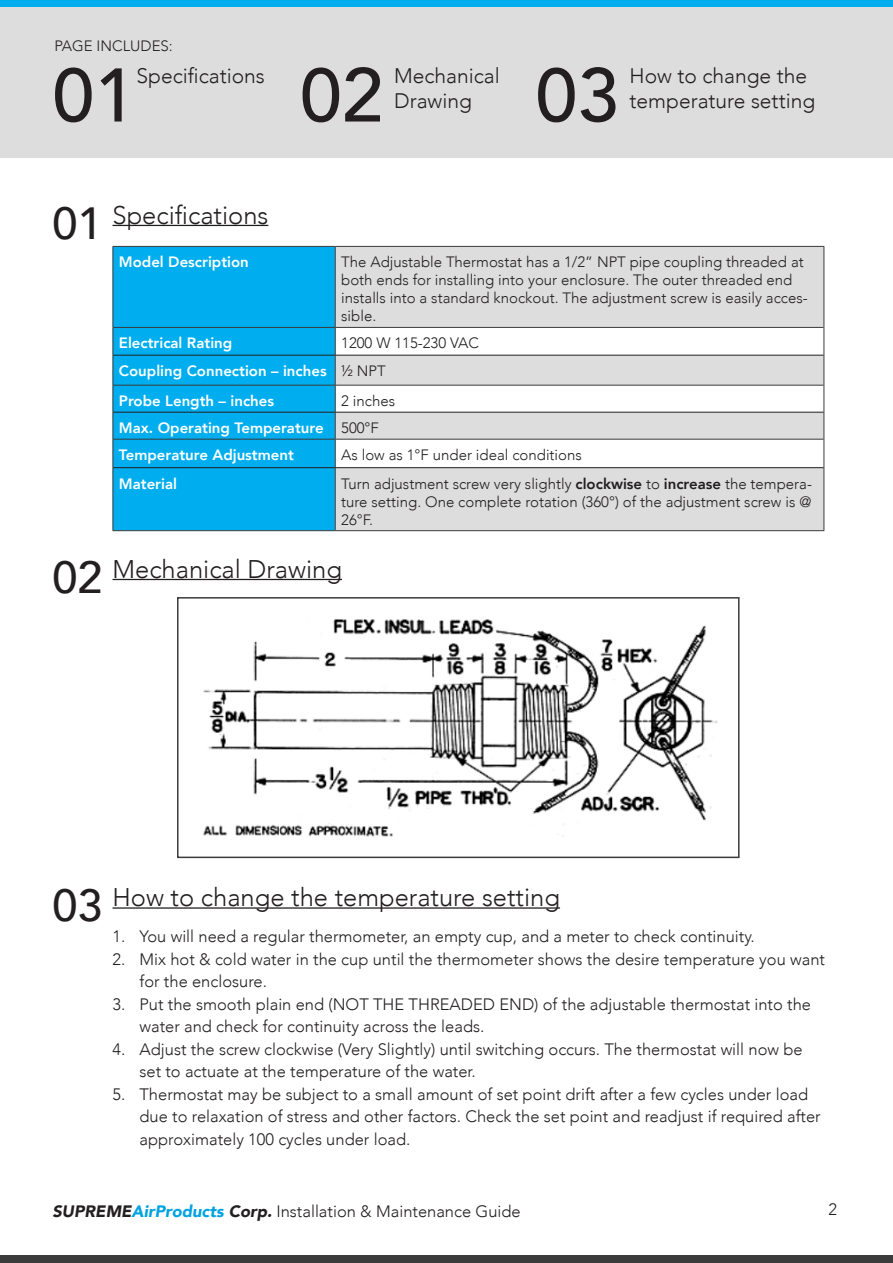
<style>
.page{position:relative;width:893px;height:1263px;background:#fff}
.page>*{position:absolute;margin:0;border:0;box-sizing:border-box;transform-origin:0 0}
.t1{font:500 75px "Avenir";color:#231f20}
.t2{font:500 45px "Avenir";color:#231f20}
.t3{font:300 25.5px "Avenir";color:#231f20}
.t4{font:300 21px "Avenir";color:#231f20}
.t5{font:300 16.5px/22.5px "Avenir";color:#231f20}
.t6{font:300 15px/18px "Avenir";color:#231f20}
.t7{font:800 15px "Avenir";color:#fff}
.s1{font-weight:800}
.s2{font-weight:900;font-style:italic}
.s3{font-weight:900;font-style:italic;color:#00a3e2}
</style>
<div class="page">
<div style="left:0;top:0;width:892px;height:8px;background:#00aeef"></div>
<div style="left:0;top:1255px;width:892px;height:8px;background:#3b3b3b"></div>
<div style="left:0;top:8px;width:892px;height:150px;background:#ddd"></div>
<img style="left:186px;top:578px;width:532px;height:259px">
<hr style="left:112px;top:225px;width:156px;height:1px;background:#231f20">
<hr style="left:892px;top:8px;width:1px;height:150px;background:#ddd">
<hr style="left:112px;top:579px;width:230px;height:1px;background:#231f20">
<hr style="left:112px;top:907px;width:448px;height:2px;background:#231f20">
<div style="left:177px;top:597px;width:563px;height:261px;border:2px solid #3b3b3b"></div>
<div style="left:113px;top:247px;width:222px;height:283px;background:#00aeef"></div>
<svg style="left:336px;top:247px;width:488px;height:283px;fill:#ddd"></svg>
<hr style="left:112px;top:246px;width:223px;height:1px;background:#3b3b3b">
<hr style="left:112px;top:247px;width:1px;height:80px;background:#3b3b3b">
<hr style="left:335px;top:246px;width:489px;height:1px;background:#3b3b3b">
<hr style="left:824px;top:247px;width:1px;height:80px;background:#3b3b3b">
<svg style="left:112px;top:327px;width:1px;height:28px"></svg>
<svg style="left:824px;top:327px;width:1px;height:28px"></svg>
<hr style="left:112px;top:355px;width:1px;height:30px;background:#3b3b3b">
<hr style="left:824px;top:355px;width:1px;height:30px;background:#3b3b3b">
<svg style="left:112px;top:385px;width:1px;height:83px"></svg>
<svg style="left:824px;top:385px;width:1px;height:83px"></svg>
<hr style="left:112px;top:468px;width:1px;height:62px;background:#3b3b3b">
<hr style="left:824px;top:468px;width:1px;height:62px;background:#3b3b3b">
<hr style="left:112px;top:530px;width:223px;height:1px;background:#3b3b3b">
<hr style="left:335px;top:530px;width:489px;height:1px;background:#3b3b3b">
<hr style="left:335px;top:247px;width:1px;height:80px;background:#3b3b3b">
<hr style="left:113px;top:327px;width:222px;height:1px;background:#3b3b3b">
<hr style="left:335px;top:327px;width:489px;height:1px;background:#3b3b3b">
<svg style="left:335px;top:328px;width:1px;height:27px"></svg>
<hr style="left:335px;top:355px;width:1px;height:30px;background:#3b3b3b">
<hr style="left:113px;top:385px;width:222px;height:1px;background:#3b3b3b">
<hr style="left:335px;top:385px;width:489px;height:1px;background:#3b3b3b">
<hr style="left:113px;top:439px;width:222px;height:1px;background:#3b3b3b">
<hr style="left:335px;top:439px;width:489px;height:1px;background:#3b3b3b">
<svg style="left:335px;top:385px;width:1px;height:82px"></svg>
<hr style="left:335px;top:468px;width:1px;height:62px;background:#3b3b3b">
<hr style="left:113px;top:355px;width:222px;height:1px;background:#231f20">
<hr style="left:335px;top:355px;width:489px;height:1px;background:#231f20">
<hr style="left:113px;top:412px;width:222px;height:1px;background:#231f20">
<hr style="left:335px;top:412px;width:489px;height:1px;background:#231f20">
<hr style="left:113px;top:467px;width:222px;height:1px;background:#231f20">
<hr style="left:335px;top:467px;width:489px;height:1px;background:#231f20">
<p class="t6" style="left:54px;top:37px;width:120px">PAGE INCLUDES:</p>
<p class="t1" style="left:52px;top:31px;width:85px">01</p>
<p class="t4" style="left:136px;top:63px;width:130px">Specifications</p>
<p class="t2" style="left:52px;top:184px;width:52px">01</p>
<p class="t3" style="left:112px;top:200px;width:157px">Specifications</p>
<p class="t1" style="left:300px;top:31px;width:85px">02</p>
<p class="t4" style="left:394px;top:63px;width:107px">Mechanical</p>
<p class="t4" style="left:394px;top:88px;width:79px">Drawing</p>
<p class="t1" style="left:536px;top:31px;width:85px">03</p>
<p class="t4" style="left:630px;top:63px;width:179px">How to change the</p>
<p class="t4" style="left:630px;top:88px;width:187px">temperature setting</p>
<p class="t7" style="left:119px;top:250px;width:132px">Model Description</p>
<p class="t6" style="left:341px;top:253px;width:468px">The Adjustable Thermostat has a 1/2” NPT pipe coupling threaded at both ends for installing into your enclosure. The outer threaded end installs into a standard knockout. The adjustment screw is easily acces&shy;sible.</p>
<p class="t7" style="left:119px;top:331px;width:115px">Electrical Rating</p>
<p class="t6" style="left:341px;top:334px;width:139px">1200 W 115-230 VAC</p>
<p class="t7" style="left:119px;top:359px;width:209px">Coupling Connection – inches</p>
<p class="t6" style="left:341px;top:362px;width:46px">½ NPT</p>
<p class="t7" style="left:119px;top:389px;width:157px">Probe Length – inches</p>
<p class="t6" style="left:341px;top:392px;width:55px">2 inches</p>
<p class="t7" style="left:119px;top:416px;width:206px">Max. Operating Temperature</p>
<p class="t6" style="left:341px;top:419px;width:39px">500°F</p>
<p class="t7" style="left:119px;top:443px;width:177px">Temperature Adjustment</p>
<p class="t6" style="left:341px;top:446px;width:242px">As low as 1°F under ideal conditions</p>
<p class="t7" style="left:119px;top:472px;width:60px">Material</p>
<p class="t6" style="left:341px;top:474px;width:472px;text-align:justify">Turn adjustment screw very slightly <span class="s1">clockwise</span> to <span class="s1">increase</span> the tempera&shy;ture setting. One complete rotation (360°) of the adjustment screw is @ 26°F.</p>
<p class="t2" style="left:52px;top:538px;width:52px">02</p>
<p class="t3" style="left:112px;top:554px;width:231px">Mechanical Drawing</p>
<p class="t2" style="left:52px;top:866px;width:52px">03</p>
<p class="t3" style="left:112px;top:882px;width:449px">How to change the temperature setting</p>
<p class="t5" style="left:112px;top:925px;width:644px">1. You will need a regular thermometer, an empty cup, and a meter to check continuity.</p>
<p class="t5" style="left:140px;top:948px;width:687px;text-indent:-27px">2. Mix hot &amp; cold water in the cup until the thermometer shows the desire temperature you want for the enclosure.</p>
<p class="t5" style="left:140px;top:993px;width:673px;text-indent:-27px">3. Put the smooth plain end (NOT THE THREADED END) of the adjustable thermostat into the water and check for continuity across the leads.</p>
<p class="t5" style="left:140px;top:1038px;width:665px;text-indent:-27px">4. Adjust the screw clockwise (Very Slightly) until switching occurs. The thermostat will now be set to actuate at the temperature of the water.</p>
<p class="t5" style="left:140px;top:1083px;width:683px;text-indent:-27px">5. Thermostat may be subject to a small amount of set point drift after a few cycles under load due to relaxation of stress and other factors. Check the set point and readjust if required after approximately 100 cycles under load.</p>
<p class="t5" style="left:52px;top:1200px;width:470px"><span class="s2">SUPREME</span><span class="s3">AirProducts</span> <span class="s2">Corp.</span> Installation &amp; Maintenance Guide</p>
<p class="t5" style="left:828px;top:1198px;width:10px">2</p>
</div>
